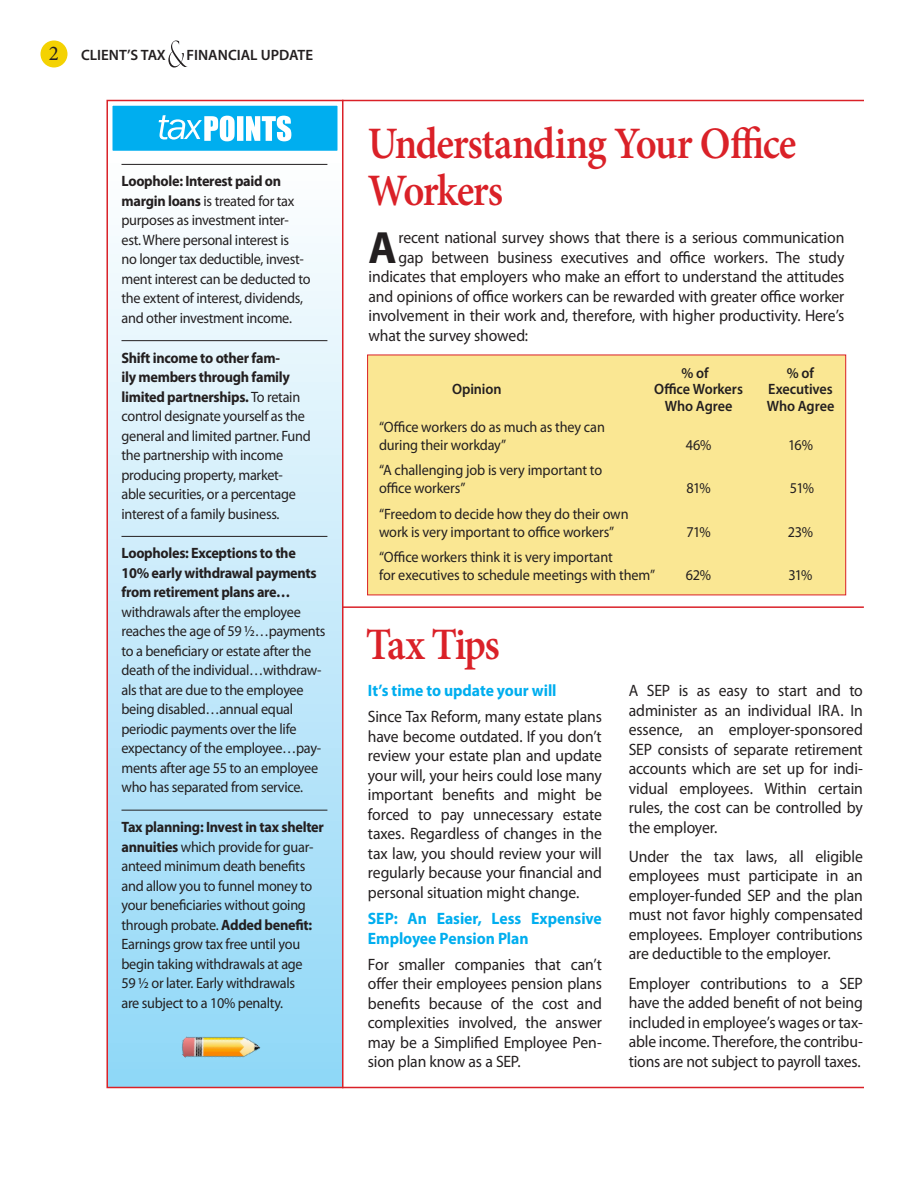
<style>
.page{position:relative;width:918px;height:1188px;background:#fff}
.page>*{position:absolute;margin:0;border:0;box-sizing:border-box;transform-origin:0 0}
.Body_1b_Initial_Cap{font:700 45.45px "Myriad Pro";color:#231f20;scale:.95 1}
.Head_1B_a{font:600 45px/46.5px "Minion Pro";letter-spacing:-.035em;color:#da2128;scale:.9 1}
.Page_Number{font:21px "Minion Pro";color:#231f20}
.Body_1b{font:16.5px/19.5px "Myriad Pro";letter-spacing:-.01em;color:#231f20;text-align:justify;scale:.95 1}
.Body_1b_Initial_Cap-2{font:16.5px "Myriad Pro";letter-spacing:-.01em;color:#231f20;scale:.95 1}
.Body_1b-2{font:700 16.5px/19.5px "Myriad Pro";letter-spacing:-.005em;color:#00aeef;scale:.95 1}
.Tax_Points{font:15px/19.5px "Myriad Pro";letter-spacing:-.02em;color:#231f20;scale:.95 1}
.Body_1b-3{font:15px "Myriad Pro";letter-spacing:-.01em;color:#231f20;scale:.95 1}
.Body_1b-4{font:600 15px "Myriad Pro";letter-spacing:-.005em;color:#231f20;scale:.95 1}
.CTFU_Page_Header{font:600 15px "Myriad Pro";color:#231f20}
.s1{font-weight:700}
</style>
<div class="page">
<div style="left:40px;top:40px;width:28px;height:28px;background:#f4d202;border-radius:50%"></div>
<svg style="left:168px;top:40px;width:20px;height:28px"></svg>
<hr style="left:342px;top:100px;width:522px;height:1px;background:#da2128">
<hr style="left:342px;top:1087px;width:522px;height:1px;background:#da2128">
<hr style="left:342px;top:606px;width:522px;height:2px;background:#da2128">
<div style="left:368px;top:355px;width:478px;height:240px;background:#fae793"></div>
<div style="left:367px;top:355px;width:479px;height:240px;border:1px solid #da2128"></div>
<svg style="left:106px;top:99px;width:238px;height:990px"></svg>
<svg style="left:159px;top:115px;width:132px;height:26px"></svg>
<p class="Page_Number" style="left:49px;top:39px;width:12px">2</p>
<p class="CTFU_Page_Header" style="left:81px;top:45px;width:86px">CLIENT’S TAX</p>
<p class="CTFU_Page_Header" style="left:187px;top:45px;width:128px">FINANCIAL UPDATE</p>
<p class="Tax_Points" style="left:122px;top:171px;width:201px"><span class="s1">Loophole: Interest paid on margin loans</span> is treated for tax purposes as investment inter&shy;est. Where personal interest is<br>no longer tax deductible, invest&shy;ment interest can be deducted to the extent of interest, dividends, and other investment income.</p>
<p class="Tax_Points" style="left:122px;top:348px;width:201px"><span class="s1">Shift income to other fam-<br>ily members through family limited partnerships.</span> To retain control designate yourself as the general and limited partner. Fund the partnership with income producing property, market&shy;able securities, or a percentage interest of a family business.</p>
<p class="Tax_Points" style="left:122px;top:543px;width:216px"><span class="s1">Loopholes: Exceptions to the<br>10% early withdrawal payments from retirement plans are… </span>withdrawals- after the employee reaches the age of 59 ½…payments to a beneficiary or estate after the death of the individual…withdraw&shy;als that are due to the employee being disabled…annual equal periodic payments over the life expectancy of the employee…pay&shy;ments after age 55 to an employee who has separated from service.</p>
<p class="Tax_Points" style="left:122px;top:817px;width:215px"><span class="s1">Tax planning: Invest in tax shelter annuities</span> which provide for guar&shy;anteed minimum death benefits and allow you to funnel money to your beneficiaries without going through probate. <span class="s1">Added benefit:<br></span>Earnings grow tax free until you begin taking withdrawals at age<br>59 ½ or later. Early withdrawals<br>are subject to a 10% penalty.</p>
<p class="Head_1B_a" style="left:368px;top:120px;width:478px">Understanding Your Office<br>Workers</p>
<p class="Body_1b_Initial_Cap" style="left:369px;top:218px;width:31px">A</p>
<p class="Body_1b_Initial_Cap-2" style="left:398px;top:228px;width:471px">recent national survey shows that there is a serious communication</p>
<p class="Body_1b_Initial_Cap-2" style="left:398px;top:247px;width:471px">gap between business executives and office workers. The study</p>
<p class="Body_1b_Initial_Cap-2" style="left:369px;top:267px;width:502px">indicates that employers who make an effort to understand the attitudes</p>
<p class="Body_1b_Initial_Cap-2" style="left:369px;top:286px;width:502px">and opinions of office workers can be rewarded with greater office worker</p>
<p class="Body_1b_Initial_Cap-2" style="left:369px;top:306px;width:502px">involvement in their work and, therefore, with higher productivity. Here’s</p>
<p class="Body_1b_Initial_Cap-2" style="left:369px;top:325px;width:170px">what the survey showed:</p>
<p class="Body_1b-4" style="left:682px;top:363px;width:30px">% of</p>
<p class="Body_1b-4" style="left:787px;top:363px;width:30px">% of</p>
<p class="Body_1b-4" style="left:452px;top:379px;width:54px">Opinion</p>
<p class="Body_1b-4" style="left:654px;top:379px;width:95px">Office Workers</p>
<p class="Body_1b-4" style="left:768px;top:379px;width:69px">Executives</p>
<p class="Body_1b-4" style="left:665px;top:396px;width:73px">Who Agree</p>
<p class="Body_1b-4" style="left:767px;top:396px;width:73px">Who Agree</p>
<p class="Body_1b-3" style="left:379px;top:417px;width:239px">“Office workers do as much as they can</p>
<p class="Body_1b-3" style="left:379px;top:435px;width:135px">during their workday”</p>
<p class="Body_1b-3" style="left:686px;top:435px;width:29px">46%</p>
<p class="Body_1b-3" style="left:788px;top:435px;width:28px">16%</p>
<p class="Body_1b-3" style="left:379px;top:461px;width:236px">“A challenging job is very important to</p>
<p class="Body_1b-3" style="left:379px;top:479px;width:92px">office workers”</p>
<p class="Body_1b-3" style="left:687px;top:479px;width:27px">81%</p>
<p class="Body_1b-3" style="left:790px;top:479px;width:27px">51%</p>
<p class="Body_1b-3" style="left:379px;top:504px;width:264px">“Freedom to decide how they do their own</p>
<p class="Body_1b-3" style="left:379px;top:522px;width:249px">work is very important to office workers”</p>
<p class="Body_1b-3" style="left:686px;top:522px;width:27px">71%</p>
<p class="Body_1b-3" style="left:788px;top:522px;width:28px">23%</p>
<p class="Body_1b-3" style="left:379px;top:548px;width:247px">“Office workers think it is very important</p>
<p class="Body_1b-3" style="left:379px;top:566px;width:292px">for executives to schedule meetings with them”</p>
<p class="Body_1b-3" style="left:686px;top:566px;width:28px">62%</p>
<p class="Body_1b-3" style="left:789px;top:566px;width:27px">31%</p>
<p class="Head_1B_a" style="left:366px;top:621px;width:150px">Tax Tips</p>
<p class="Body_1b-2" style="left:368px;top:680px;width:200px">It’s time to update your will</p>
<p class="Body_1b" style="left:368px;top:707px;width:248px">Since Tax Reform, many estate plans have become outdated. If you don’t review your estate plan and update your will, your heirs could lose many important benefits and might be forced to pay unnecessary estate taxes. Regardless of changes in the tax law, you should review your will regularly because your financial and personal situation might change.</p>
<p class="Body_1b-2" style="left:368px;top:908px;width:248px">SEP: An Easier, Less Expensive<br>Employee Pension Plan</p>
<p class="Body_1b" style="left:368px;top:954px;width:248px">For smaller companies that can’t offer their employees pension plans benefits because of the cost and complexities involved, the answer may be a Simplified Employee Pen&shy;sion plan know as a SEP.</p>
<p class="Body_1b" style="left:629px;top:681px;width:248px">A SEP is as easy to start and to admin-ister as an individual IRA. In essence, an employer-sponsored SEP consists of separate retirement accounts which are set up for indi&shy;vidual employees. Within certain rules, the cost can be controlled by the employer.</p>
<p class="Body_1b" style="left:629px;top:846px;width:248px">Under the tax laws, all eligible employees must participate in an employer-funded SEP and the plan must not favor highly compensated employees. Employer contributions are deductible to the employer.</p>
<p class="Body_1b" style="left:629px;top:973px;width:248px">Employer contributions to a SEP have the added benefit of not being included in employee’s wages or tax&shy;able income. Therefore, the contribu&shy;tions are not subject to payroll taxes.</p>
</div>
